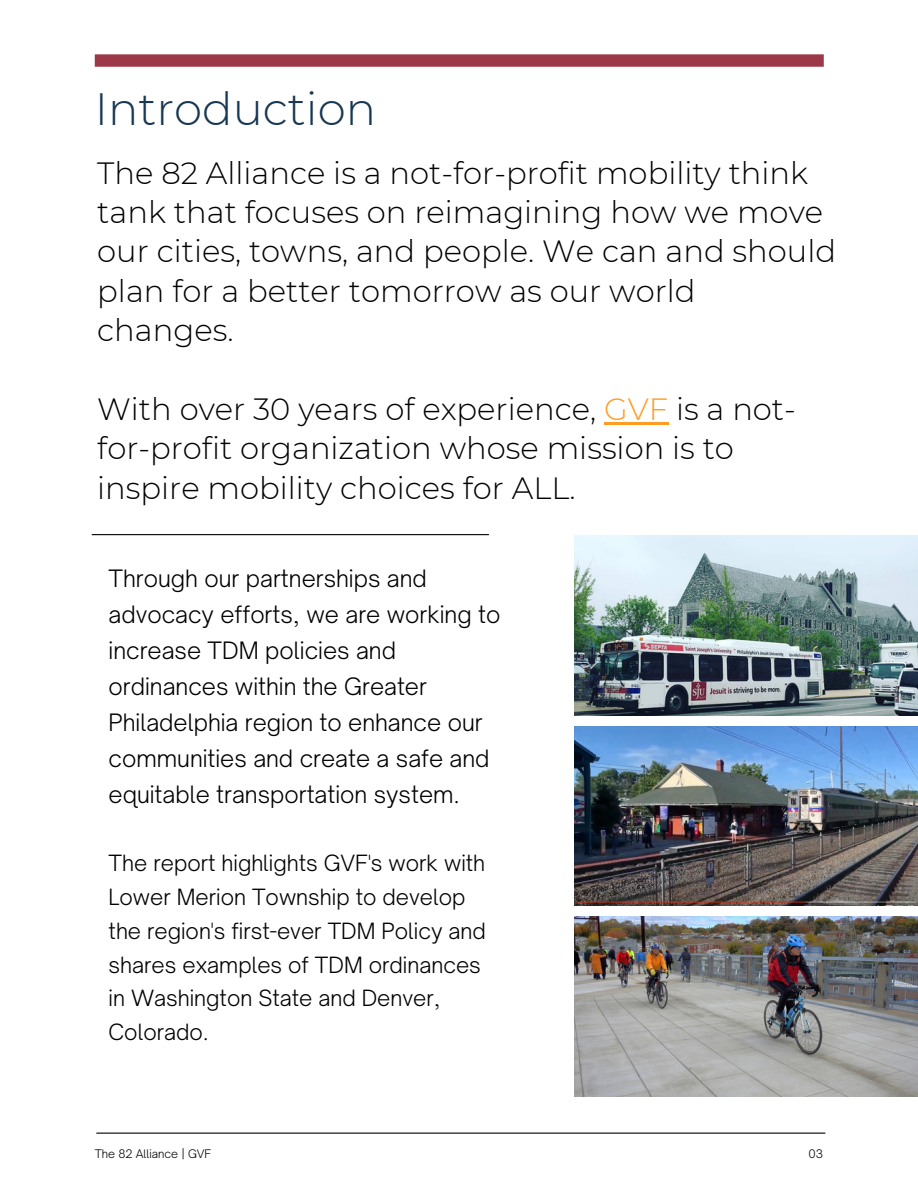
<style>
.page{position:relative;width:918px;height:1188px;background:#fff}
.page>*{position:absolute;margin:0;border:0;box-sizing:border-box;transform-origin:0 0}
.t1{font:300 45.15px "Montserrat";color:#173753}
.t2{font:300 30.75px/39.3px "Montserrat";color:#000}
.t3{font:300 22.95px/36px "Open Sauce One";color:#000}
.t4{font:300 21.45px/33.8px "Open Sauce One";color:#000}
.t5{font:300 11.25px "Open Sauce One";color:#000}
.s1{color:#fd9d24}
</style>
<div class="page">
<img style="left:574px;top:535px;width:344px;height:180px">
<img style="left:574px;top:726px;width:344px;height:179px">
<img style="left:574px;top:917px;width:344px;height:180px">
<hr style="left:92px;top:534px;width:397px;height:1px;background:#000">
<hr style="left:96px;top:1133px;width:729px;height:1px;background:#000">
<div style="left:95px;top:54px;width:729px;height:13px;background:#9c3848"></div>
<hr style="left:604px;top:422px;width:64px;height:2px;background:#fd9d24">
<p class="t1" style="left:95px;top:82px;width:283px">Introduction</p>
<p class="t2" style="left:97px;top:153px;width:740px">The 82 Alliance is a not-for-profit mobility think tank that focuses on reimagining how we move our cities, towns, and people. We can and should plan for a better tomorrow as our world changes.</p>
<p class="t2" style="left:97px;top:389px;width:700px">With over 30 years of experience, <span class="s1">GVF</span> is a not&shy;for-profit organization whose mission is to inspire mobility choices for ALL.</p>
<p class="t3" style="left:109px;top:560px;width:393px">Through our partnerships and advocacy efforts, we are working to increase TDM policies and ordinances within the Greater<br>Philadelphia region to enhance our communities and create a safe and equitable transportation system.</p>
<p class="t4" style="left:109px;top:846px;width:379px">The report highlights GVF's work with<br>Lower Merion Township to develop the region's first-ever TDM Policy and shares examples of TDM ordinances in Washington State and Denver,<br>Colorado.</p>
<p class="t5" style="left:95px;top:1146px;width:118px">The 82 Alliance | GVF</p>
<p class="t5" style="left:809px;top:1146px;width:16px">03</p>
</div>
